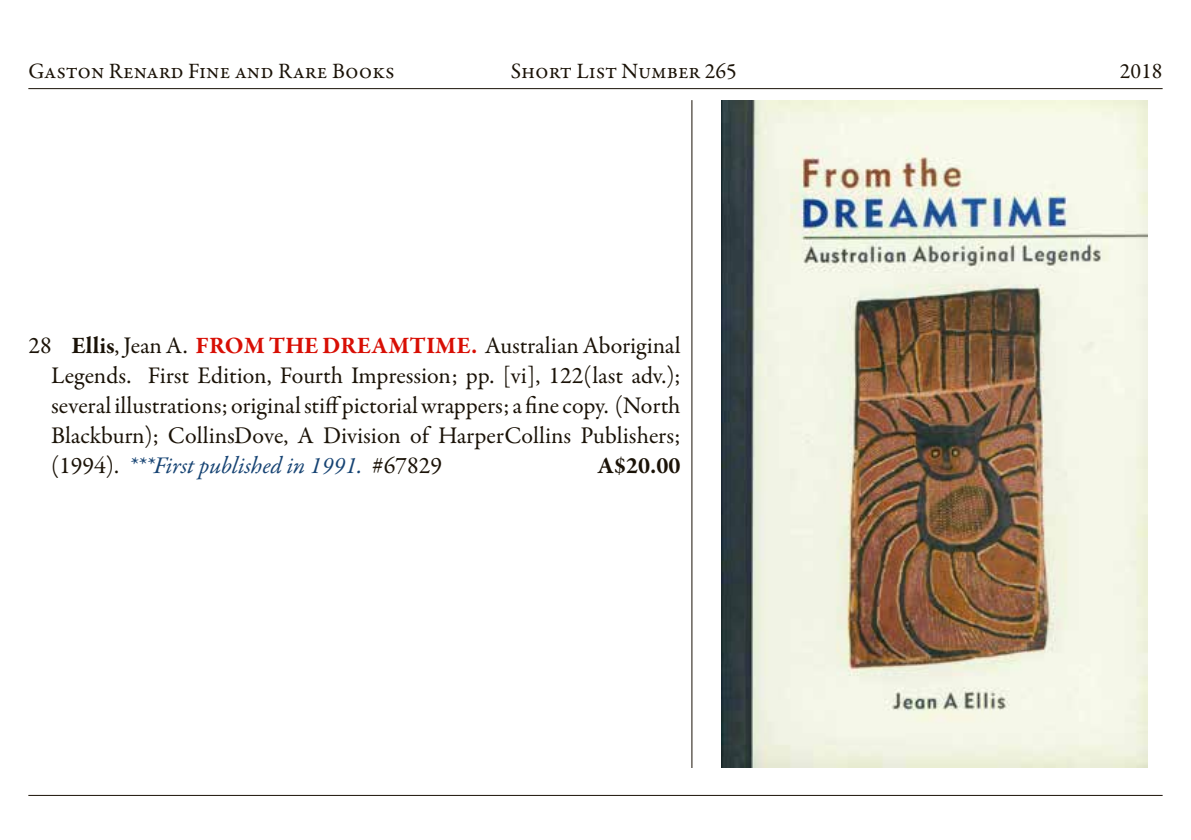
<style>
.page{position:relative;width:1191px;height:840px;background:#fff}
.page>*{position:absolute;margin:0;border:0;box-sizing:border-box;transform-origin:0 0}
.t1{font:24px/30px "Garamond Premr Pro";color:#1a1207;text-align:justify}
.t2{font:700 24px "Garamond Premr Pro";color:#1a1207}
.t3{font:22px "Garamond Premr Pro";color:#1a1207}
.s1{font-weight:700}
.s2{font-weight:700;color:#d80e04}
.s3{font-style:italic;color:#164373}
</style>
<div class="page">
<hr style="left:28px;top:88px;width:1134px;height:1px;background:#1a1207">
<hr style="left:28px;top:794px;width:1134px;height:1px;background:#1a1207">
<hr style="left:691px;top:100px;width:1px;height:667px;background:#1a1207">
<img style="left:721px;top:100px;width:426px;height:667px">
<p class="t3" style="left:28px;top:57px;width:368px">Gaston Renard Fine and Rare Books</p>
<p class="t3" style="left:511px;top:57px;width:228px">Short List Number 265</p>
<p class="t3" style="left:1119px;top:57px;width:44px">2018</p>
<p class="t1" style="left:51px;top:330px;width:631px;text-indent:-23px">28 <span class="s1">Ellis</span>, Jean A. <span class="s2">FROM THE DREAMTIME.</span> Australian Aboriginal Legends. First Edition, Fourth Impression; pp. [vi], 122(last adv.); several illustrations; original stiff pictorial wrappers; a fine copy. (North Blackburn); CollinsDove, A Division of HarperCollins Publishers; (1994). <span class="s3">***First published in 1991.</span> #67829</p>
<p class="t2" style="left:598px;top:450px;width:84px">A$20.00</p>
</div>
